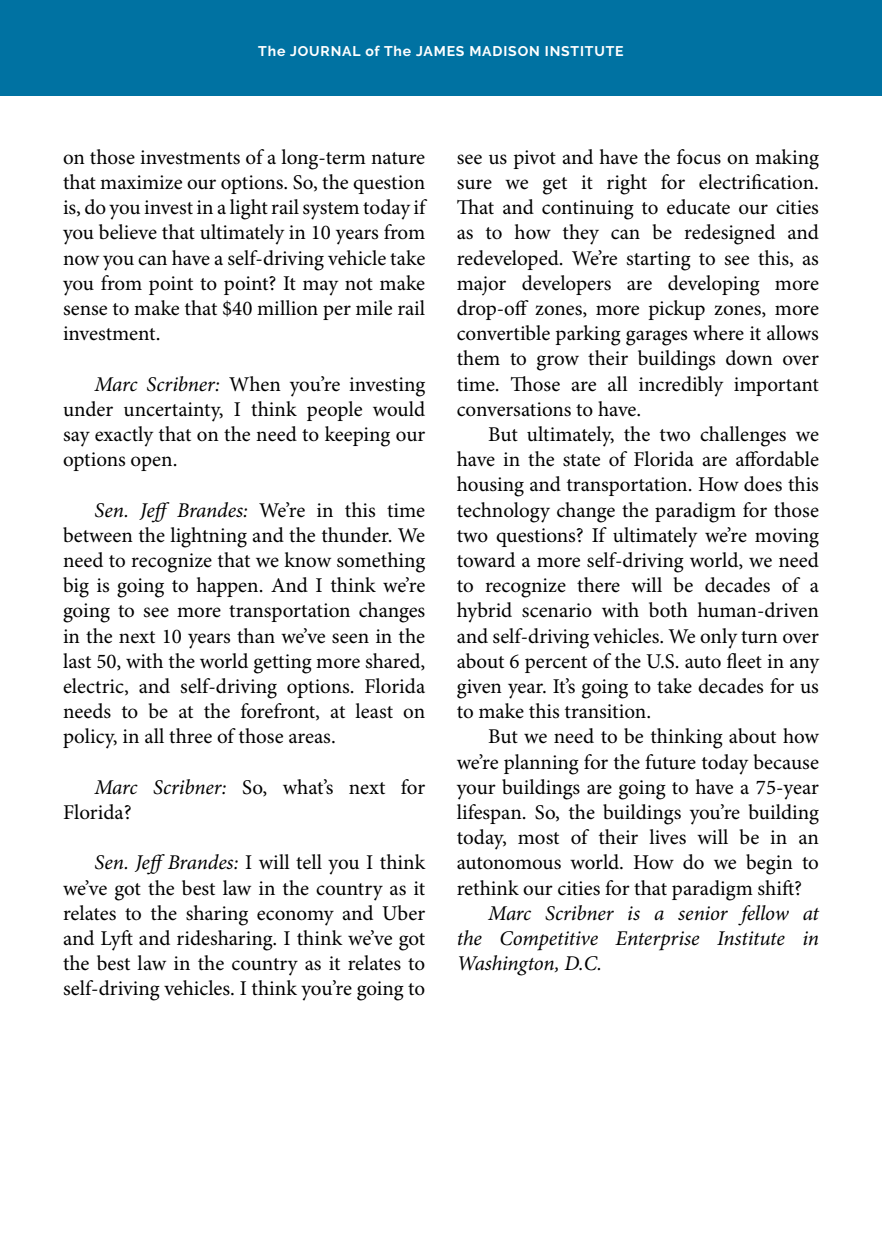
<style>
.page{position:relative;width:882px;height:1260px;background:#fff}
.page>*{position:absolute;margin:0;border:0;box-sizing:border-box;transform-origin:0 0}
.Body_Indent{font:21px/25.2px "Minion Pro";color:#000;text-align:justify}
.Body_Indent-2{font:italic 21px/25.2px "Minion Pro";letter-spacing:-.01em;color:#000;text-align:justify}
.t1{font:700 14px "Raleway";letter-spacing:.06em;color:#fff}
.s1{font-style:italic}
</style>
<div class="page">
<hr style="left:881px;top:646px;width:1px;height:614px;background:#0072a2">
<div style="left:0;top:0;width:882px;height:96px;background:#0072a2"></div>
<p class="t1" style="left:258px;top:43px;width:367px">The JOURNAL of The JAMES MADISON INSTITUTE</p>
<p class="Body_Indent" style="left:63px;top:145px;width:364px">on those investments of a long-term nature that maximize our options. So, the question is, do you invest in a light rail system today if you believe that ultimately in 10 years from now you can have a self-driving vehicle take you from point to point? It may not make sense to make that $40 million per mile rail investment.</p>
<p class="Body_Indent" style="left:63px;top:372px;width:364px;text-indent:32px"><span class="s1">Marc Scribner:</span> When you’re investing under uncertainty, I think people would say exactly that on the need to keeping our options open.</p>
<p class="Body_Indent" style="left:63px;top:498px;width:364px;text-indent:32px"><span class="s1">Sen. Jeff Brandes:</span> We’re in this time between the lightning and the thunder. We need to recognize that we know something big is going to happen. And I think we’re going to see more transportation changes in the next 10 years than we’ve seen in the last 50, with the world getting more shared, electric, and self-driving options. Florida needs to be at the forefront, at least on policy, in all three of those areas.</p>
<p class="Body_Indent" style="left:63px;top:775px;width:364px;text-indent:32px"><span class="s1">Marc Scribner:</span> So, what’s next for<br>Florida?</p>
<p class="Body_Indent" style="left:63px;top:851px;width:364px;text-indent:32px"><span class="s1">Sen. JeffBrandes:</span> I will tell you I think we’ve got the best law in the country as it relates to the sharing economy and Uber and Lyft and ridesharing. I think we’ve got the best law in the country as it relates to self-driving vehicles. I think you’re going to</p>
<p class="Body_Indent" style="left:457px;top:145px;width:364px">see us pivot and have the focus on making sure we get it right for electrification.<br>That and continuing to educate our cities as to how they can be redesigned and redeveloped. We’re starting to see this, as major developers are developing more drop-off zones, more pickup zones, more convertible parking garages where it allows them to grow their buildings down over time. Those are all incredibly important conversations to have.</p>
<p class="Body_Indent" style="left:457px;top:423px;width:364px;text-indent:32px">But ultimately, the two challenges we have in the state of Florida are affordable housing and transportation. How does this technology change the paradigm for those two questions? If ultimately we’re moving toward a more self-driving world, we need to recognize there will be decades of a hybrid scenario with both human-driven and self-driving vehicles. We only turn over about 6 percent of the U.S. auto fleet in any given year. It’s going to take decades for us to make this transition.</p>
<p class="Body_Indent" style="left:457px;top:725px;width:364px;text-indent:32px">But we need to be thinking about how we’re planning for the future today because your buildings are going to have a 75-year lifespan. So, the buildings you’re building today, most of their lives will be in an autonomous world. How do we begin to rethink our cities for that paradigm shift?</p>
<p class="Body_Indent-2" style="left:457px;top:901px;width:364px;text-indent:32px">Marc Scribner is a senior fellow at the Competitive Enterprise Institute in Washington, D.C.</p>
</div>
